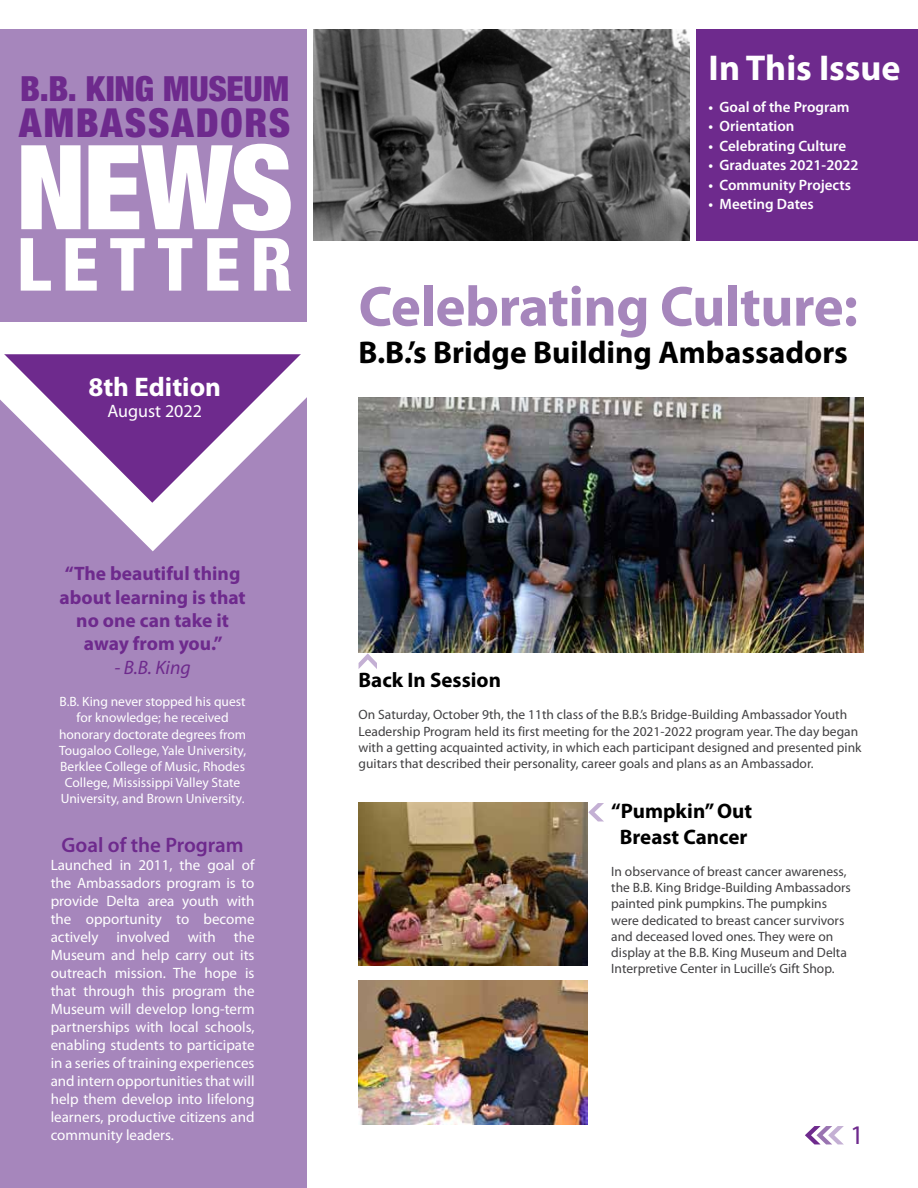
<style>
.page{position:relative;width:918px;height:1188px;background:#fff}
.page>*{position:absolute;margin:0;border:0;box-sizing:border-box;transform-origin:0 0}
.t1{font:900 condensed 117.45px "Helvetica Neue";color:#fff}
.t2{font:800 condensed 73.5px "Helvetica Neue";letter-spacing:.15em;color:#fff}
.t3{font:700 57px "Myriad Pro";letter-spacing:-.01em;color:#a686bc}
.t4{font:900 condensed 40.05px "Helvetica Neue";letter-spacing:.045em;color:#6e2a8d}
.t5{font:700 36px "Myriad Pro";color:#fff}
.t6{font:900 condensed 34.65px "Helvetica Neue";letter-spacing:-.005em;color:#6e2a8d}
.t7{font:700 31.5px "Myriad Pro";color:#000}
.t8{font:700 27px "Myriad Pro";color:#fff}
.t9{font:27px "Myriad Pro";color:#6e2a8d}
.t10{font:700 21px/25.2px "Myriad Pro";color:#000;text-align:center}
.t11{font:600 21px "Myriad Pro";color:#6e2a8d}
.t12{font:700 19.5px/23.4px "Myriad Pro";color:#6e2a8d;text-align:center}
.t13{font:italic 19.5px "Myriad Pro";color:#6e2a8d}
.t14{font:18px "Myriad Pro";color:#fff}
.t15{font:15px/18px "Myriad Pro";color:#fff;text-align:justify}
.t16{font:600 15px "Myriad Pro";color:#fff}
.t17{font:13.5px/16.2px "Myriad Pro";color:#414042}
.t18{font:13.5px/16.2px "Myriad Pro";color:#fff;text-align:center}
</style>
<div class="page">
<svg style="left:805px;top:1126px;width:39px;height:18px"></svg>
<img style="left:314px;top:29px;width:375px;height:212px">
<div style="left:697px;top:29px;width:221px;height:212px;background:#6e2a8d"></div>
<div style="left:0;top:29px;width:306px;height:293px;background:#a686bc"></div>
<div style="left:0;top:355px;width:306px;height:833px;background:#a686bc"></div>
<img style="left:359px;top:803px;width:228px;height:163px">
<svg style="left:0;top:354px;width:307px;height:197px"></svg>
<svg style="left:588px;top:803px;width:16px;height:18px"></svg>
<svg style="left:359px;top:653px;width:18px;height:16px"></svg>
<img style="left:359px;top:397px;width:505px;height:255px">
<img style="left:359px;top:981px;width:228px;height:143px">
<h3 class="t6" style="left:20px;top:67px;width:270px">B.B. KING MUSEUM</h3>
<h3 class="t4" style="left:19px;top:98px;width:273px">AMBASSADORS</h3>
<h1 class="t1" style="left:16px;top:115px;width:279px">NEWS</h1>
<h2 class="t2" style="left:17px;top:219px;width:277px">LETTER</h2>
<h3 class="t8" style="left:88px;top:369px;width:134px">8th Edition</h3>
<h3 class="t14" style="left:107px;top:400px;width:96px">August 2022</h3>
<h3 class="t12" style="left:59px;top:561px;width:188px">“The beautiful thing about learning is that no one can take it away from you.”</h3>
<h3 class="t13" style="left:114px;top:655px;width:78px">- B.B. King</h3>
<p class="t18" style="left:59px;top:693px;width:189px">B.B. King never stopped his quest for knowledge; he received honorary doctorate degrees from Tougaloo College, Yale University, Berklee College of Music, Rhodes College, Mississippi Valley State University, and Brown University.</p>
<h3 class="t11" style="left:62px;top:832px;width:184px">Goal of the Program</h3>
<p class="t15" style="left:51px;top:856px;width:205px">Launched in 2011, the goal of the Ambassadors program is to provide Delta area youth with the opportunity to become actively involved with the Museum and help carry out its outreach mission. The hope is that through this program the Museum will develop long-term partnerships with local schools, enabling students to participate in a series of training experiences and intern opportunities that will help them develop into lifelong learners, productive citizens and community leaders.</p>
<h3 class="t5" style="left:709px;top:45px;width:193px">In This Issue</h3>
<p class="t16" style="left:709px;top:97px;width:143px">• Goal of the Program</p>
<p class="t16" style="left:709px;top:117px;width:87px">• Orientation</p>
<p class="t16" style="left:709px;top:136px;width:139px">• Celebrating Culture</p>
<p class="t16" style="left:709px;top:156px;width:151px">• Graduates 2021-2022</p>
<p class="t16" style="left:709px;top:175px;width:144px">• Community Projects</p>
<p class="t16" style="left:709px;top:195px;width:107px">• Meeting Dates</p>
<h3 class="t3" style="left:359px;top:269px;width:501px">Celebrating Culture:</h3>
<h3 class="t7" style="left:359px;top:332px;width:491px">B.B.’s Bridge Building Ambassadors</h3>
<h3 class="t10" style="left:359px;top:667px;width:144px">Back In Session</h3>
<p class="t17" style="left:359px;top:707px;width:504px">On Saturday, October 9th, the 11th class of the B.B.’s Bridge-Building Ambassador Youth Leadership Program held its first meeting for the 2021-2022 program year. The day began with a getting acquainted activity, in which each participant designed and presented pink guitars that described their personality, career goals and plans as an Ambassador.</p>
<h3 class="t10" style="left:611px;top:798px;width:142px">“Pumpkin” Out<br>Breast Cancer</h3>
<p class="t17" style="left:611px;top:863px;width:241px">In observance of breast cancer awareness, the B.B. King Bridge-Building Ambassadors painted pink pumpkins. The pumpkins were dedicated to breast cancer survivors and deceased loved ones. They were on display at the B.B. King Museum and Delta Interpretive Center in Lucille’s Gift Shop.</p>
<h3 class="t9" style="left:850px;top:1119px;width:15px">1</h3>
</div>
